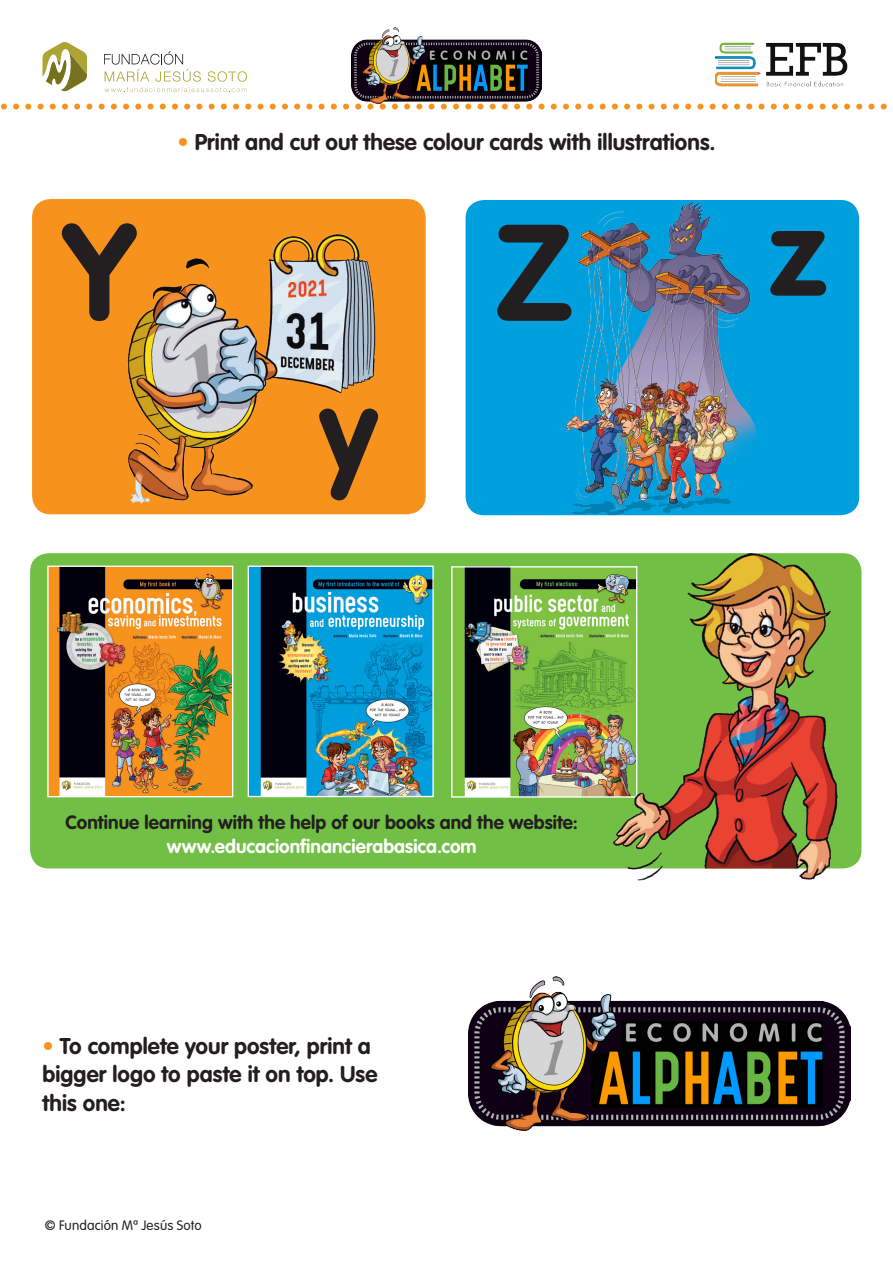
<style>
.page{position:relative;width:893px;height:1263px;background:#fff}
.page>*{position:absolute;margin:0;border:0;box-sizing:border-box;transform-origin:0 0}
._3-ATIVIDAD_BACH{font:700 135px "VAG Rounded Std";color:#231f20}
._3-ATIVIDAD_BACH-2{font:700 121.5px "VAG Rounded Std";color:#231f20}
._3-PREGUNTA{font:700 22.5px/28.5px "VAG Rounded Std";letter-spacing:.005em;color:#231f20}
._3-PREGUNTA-2{font:700 18.9px/24.3px "VAG Rounded Std";letter-spacing:.005em;color:#231f20;text-align:center}
._3-PREGUNTA-3{font:300 13.5px "VAG Rounded Std";letter-spacing:.01em;color:#231f20}
.s1{color:#f7931d}
.s2{color:#fff}
</style>
<div class="page">
<svg style="left:0;top:104px;width:887px;height:6px"></svg>
<svg style="left:43px;top:42px;width:44px;height:49px"></svg>
<svg style="left:104px;top:51px;width:143px;height:42px"></svg>
<img style="left:715px;top:42px;width:133px;height:45px">
<img style="left:352px;top:27px;width:189px;height:77px">
<div style="left:32px;top:199px;width:394px;height:315px;background:#f7931d;border-radius:19px"></div>
<img style="left:82px;top:233px;width:310px;height:282px">
<div style="left:466px;top:200px;width:393px;height:315px;background:#009fde;border-radius:19px"></div>
<img style="left:566px;top:200px;width:190px;height:315px">
<div style="left:30px;top:553px;width:831px;height:315px;background:#71bf44;border-radius:19px"></div>
<img style="left:49px;top:568px;width:182px;height:227px">
<div style="left:47px;top:566px;width:186px;height:231px;border:1px solid #fff"></div>
<img style="left:453px;top:568px;width:161px;height:228px">
<div style="left:451px;top:566px;width:186px;height:232px;border:1px solid #fff"></div>
<img style="left:250px;top:568px;width:182px;height:227px">
<div style="left:248px;top:566px;width:186px;height:231px;border:1px solid #fff"></div>
<img style="left:614px;top:553px;width:245px;height:328px">
<img style="left:469px;top:977px;width:381px;height:154px">
<p class="_3-ATIVIDAD_BACH" style="left:63px;top:193px;width:74px">Y</p>
<p class="_3-PREGUNTA" style="left:177px;top:129px;width:539px"><span class="s1">•</span> Print and cut out these colour cards with illustrations.</p>
<p class="_3-ATIVIDAD_BACH-2" style="left:319px;top:360px;width:60px">y</p>
<p class="_3-ATIVIDAD_BACH" style="left:494px;top:194px;width:82px">Z</p>
<p class="_3-ATIVIDAD_BACH-2" style="left:769px;top:182px;width:60px">z</p>
<p class="_3-PREGUNTA-2" style="left:66px;top:811px;width:514px">Continue learning with the help of our books and the website: <span class="s2">www.educacionfinancierabasica.com</span></p>
<p class="_3-PREGUNTA" style="left:43px;top:1032px;width:336px"><span class="s1">•</span> To complete your poster, print a bigger logo to paste it on top. Use this one:</p>
<p class="_3-PREGUNTA-3" style="left:45px;top:1218px;width:158px">© Fundación Mª Jesús Soto</p>
</div>
